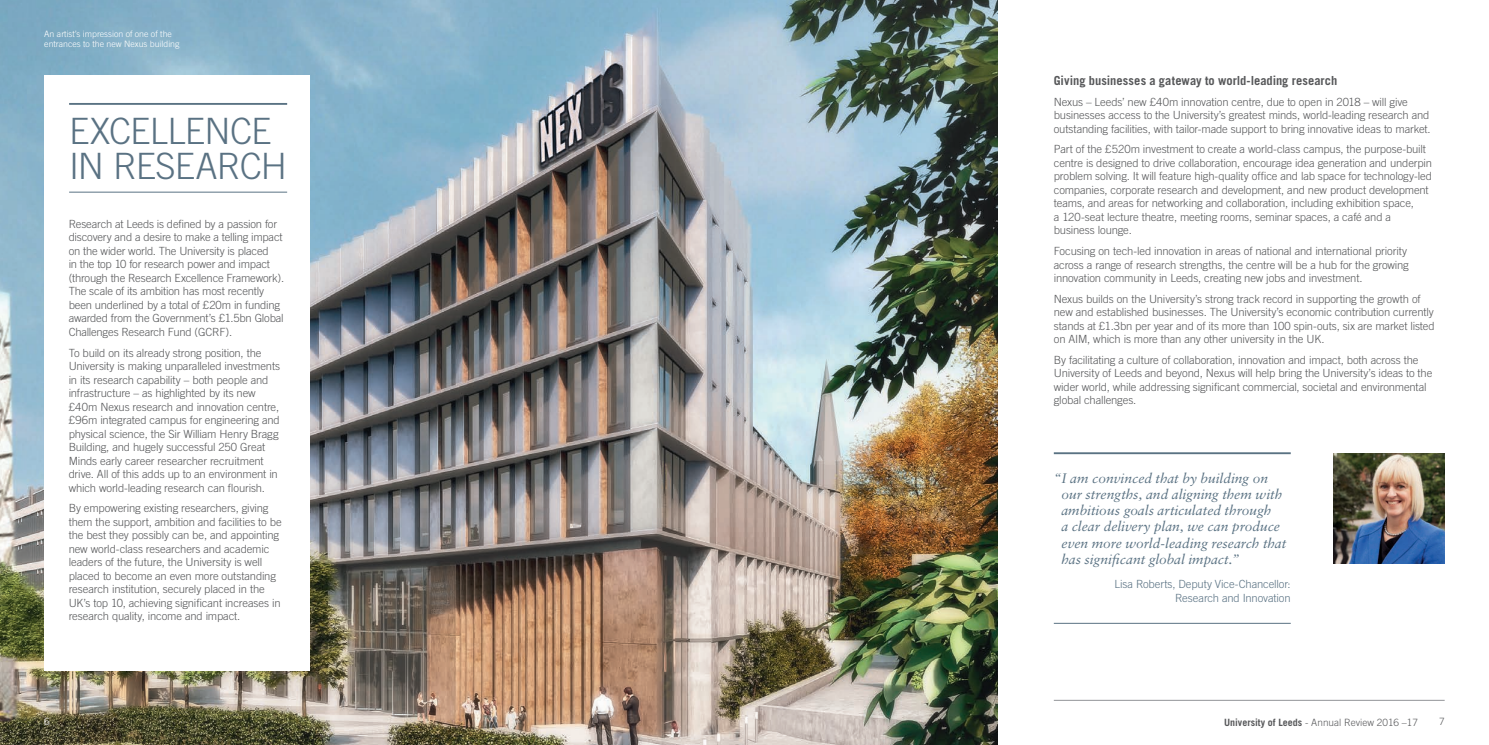
<style>
.page{position:relative;width:1489px;height:745px;background:#fff}
.page>*{position:absolute;margin:0;border:0;box-sizing:border-box;transform-origin:0 0}
.t1{font:300 36.25px/35px "Trade Gothic";letter-spacing:-.02em;color:#5a7283}
.t2{font:italic 13.75px/16.2px "Sabon";color:#5a7283}
.t3{font:700 12.5px "Trade Gothic";color:#57585a}
.t4{font:300 11.25px/13.5px "Trade Gothic";letter-spacing:-.015em;color:#57585a}
.t5{font:300 11.25px/13.5px "Trade Gothic";letter-spacing:-.01em;color:#5a7283;text-align:right}
.t6{font:300 10px "Trade Gothic";color:#57585a}
.t7{font:300 10px "Trade Gothic";color:#fff}
.t8{font:300 8.75px/10.5px "Trade Gothic";color:#fff}
.s1{font-weight:700}
</style>
<div class="page">
<img style="left:0;top:0;width:997px;height:744px">
<hr style="left:1053px;top:699px;width:391px;height:1px;background:#939598">
<div style="left:44px;top:75px;width:265px;height:596px;background:#fff"></div>
<hr style="left:69px;top:103px;width:218px;height:2px;background:#5a7283">
<hr style="left:69px;top:191px;width:218px;height:1px;background:#5a7283">
<img style="left:1333px;top:453px;width:111px;height:110px">
<hr style="left:1053px;top:452px;width:237px;height:2px;background:#5a7283">
<hr style="left:1053px;top:622px;width:237px;height:1px;background:#5a7283">
<p class="t8" style="left:44px;top:28px;width:137px">An artist’s impression of one of the entrances to the new Nexus building</p>
<h1 class="t1" style="left:69px;top:113px;width:219px">EXCELLENCE<br>IN RESEARCH</h1>
<p class="t4" style="left:69px;top:217px;width:217px">Research at Leeds is defined by a passion for discovery and a desire to make a telling impact on the wider world. The University is placed<br>in the top 10 for research power and impact (through the Research Excellence Framework).<br>The scale of its ambition has most recently been underlined by a total of £20m in funding awarded from the Government’s £1.5bn Global Challenges Research Fund (GCRF).</p>
<p class="t4" style="left:69px;top:345px;width:213px">To build on its already strong position, the University is making unparalleled investments in its research capability – both people and infrastructure – as highlighted by its new £40m Nexus research and innovation centre, £96m integrated campus for engineering and physical science, the Sir William Henry Bragg Building, and hugely successful 250 Great Minds early career researcher recruitment drive. All of this adds up to an environment in which world-leading research can flourish.</p>
<p class="t4" style="left:69px;top:501px;width:214px">By empowering existing researchers, giving them the support, ambition and facilities to be the best they possibly can be, and appointing new world-class researchers and academic leaders of the future, the University is well placed to become an even more outstanding research institution, securely placed in the UK’s top 10, achieving significant increases in research quality, income and impact.</p>
<p class="t3" style="left:1053px;top:73px;width:285px">Giving businesses a gateway to world-leading research</p>
<p class="t4" style="left:1053px;top:95px;width:378px">Nexus – Leeds’ new £40m innovation centre, due to open in 2018 – will give businesses access to the University’s greatest minds, world-leading research and outstanding facilities, with tailor-made support to bring innovative ideas to market.</p>
<p class="t4" style="left:1053px;top:142px;width:380px">Part of the £520m investment to create a world-class campus, the purpose-built centre is designed to drive collaboration, encourage idea generation and underpin problem solving. It will feature high-quality office and lab space for technology-led companies, corporate research and development, and new product development teams, and areas for networking and collaboration, including exhibition space,<br>a 120-seat lecture theatre, meeting rooms, seminar spaces, a café and a business lounge.</p>
<p class="t4" style="left:1053px;top:244px;width:356px">Focusing on tech-led innovation in areas of national and international priority across a range of research strengths, the centre will be a hub for the growing innovation community in Leeds, creating new jobs and investment.</p>
<p class="t4" style="left:1053px;top:291px;width:382px">Nexus builds on the University’s strong track record in supporting the growth of new and established businesses. The University’s economic contribution currently stands at £1.3bn per year and of its more than 100 spin-outs, six are market listed on AIM, which is more than any other university in the UK.</p>
<p class="t4" style="left:1053px;top:352px;width:380px">By facilitating a culture of collaboration, innovation and impact, both across the University of Leeds and beyond, Nexus will help bring the University’s ideas to the wider world, while addressing significant commercial, societal and environmental global challenges.</p>
<p class="t2" style="left:1061px;top:469px;width:226px;text-indent:-8px">“I am convinced that by building on our strengths, and aligning them with ambitious goals articulated through<br>a clear delivery plan, we can produce even more world-leading research that has significant global impact.”</p>
<p class="t5" style="left:1114px;top:576px;width:178px">Lisa Roberts, Deputy Vice-Chancellor:<br>Research and Innovation</p>
<p class="t6" style="left:1223px;top:715px;width:195px"><span class="s1">University of Leeds</span> - Annual Review 2016 –17</p>
<p class="t7" style="left:44px;top:715px;width:7px">6</p>
<p class="t6" style="left:1438px;top:715px;width:7px">7</p>
</div>
